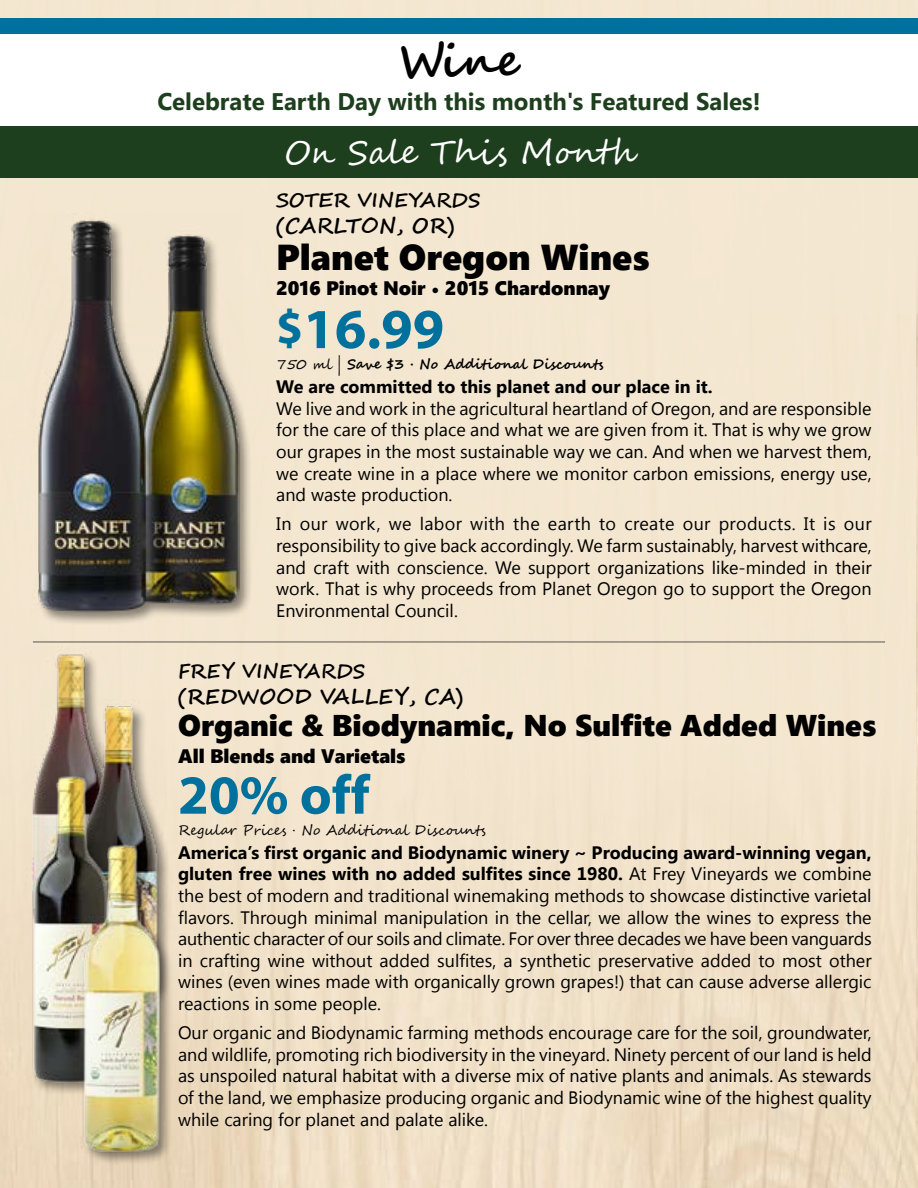
<style>
.page{position:relative;width:918px;height:1188px;background:#fff}
.page>*{position:absolute;margin:0;border:0;box-sizing:border-box;transform-origin:0 0}
.t1{font:700 56.85px "Myriad Pro";color:#00719c}
.t2{font:700 55.5px "Myriad Pro";color:#00719c}
.t3{font:700 45px "Segoe Script";color:#000}
.t4{font:36px "Segoe UI Black";color:#000}
.t5{font:33px "Segoe Script";color:#fff}
.t6{font:30px "Segoe UI Black";color:#000}
.t7{font:700 24px "Segoe UI";color:#1d3f1d}
.t8{font:700 21px "Segoe Script";color:#000}
.t9{font:19.5px "Segoe UI Black";color:#000}
.t10{font:700 19.5px "Segoe Script";color:#000}
.t11{font:18px/21.6px "Segoe UI";color:#000;text-align:justify}
.t12{font:700 18px "Segoe UI";color:#000}
.t13{font:13.95px "Segoe Script";color:#000}
.t14{font:700 13.95px "Segoe Script";color:#000}
.s1{font-size:48.6px}
.s2{font-weight:400}
.s3{font-weight:700}
</style>
<div class="page">
<div style="left:0;top:0;width:917px;height:314px;background:#f5e8d2"></div>
<div style="left:0;top:164px;width:916px;height:1024px;background:#f5e8d2"></div>
<div style="left:0;top:26px;width:918px;height:138px;background:#fff"></div>
<div style="left:0;top:126px;width:918px;height:52px;background:#1d3f1d"></div>
<div style="left:0;top:18px;width:918px;height:16px;background:#00719c"></div>
<img style="left:22px;top:654px;width:74px;height:282px">
<div style="left:77px;top:706px;width:95px;height:301px;background:#f3e4cd"></div>
<img style="left:70px;top:699px;width:94px;height:144px">
<div style="left:38px;top:219px;width:215px;height:407px;background:#000;opacity:.44"></div>
<img style="left:36px;top:219px;width:207px;height:399px">
<hr style="left:33px;top:641px;width:852px;height:2px;background:#000">
<img style="left:25px;top:771px;width:99px;height:317px">
<div style="left:83px;top:843px;width:91px;height:323px;background:#000;opacity:.44"></div>
<img style="left:78px;top:843px;width:90px;height:311px">
<h3 class="t3" style="left:399px;top:25px;width:122px">Wine</h3>
<h3 class="t7" style="left:157px;top:85px;width:605px">Celebrate Earth Day with this month's Featured Sales!</h3>
<h3 class="t5" style="left:284px;top:126px;width:351px">On Sale This Month</h3>
<p class="t10" style="left:276px;top:185px;width:206px">SOTER VINEYARDS</p>
<p class="t8" style="left:276px;top:208px;width:180px">(CARLTON, OR)</p>
<h3 class="t4" style="left:276px;top:231px;width:375px">Planet Oregon Wines</h3>
<p class="t9" style="left:276px;top:274px;width:335px">2016 Pinot Noir • 2015 Chardonnay</p>
<h1 class="t1" style="left:276px;top:292px;width:170px"><span class="s1">$</span>16.99</h1>
<p class="t14" style="left:276px;top:353px;width:329px"><span class="s2">750 ml |</span> Save $3 · No Additional Discounts</p>
<p class="t12" style="left:276px;top:374px;width:438px">We are committed to this planet and our place in it.</p>
<p class="t11" style="left:276px;top:397px;width:597px">We live and work in the agricultural heartland of Oregon, and are responsible for the care of this place and what we are given from it. That is why we grow our grapes in the most sustainable way we can. And when we harvest them, we create wine in a place where we monitor carbon emissions, energy use, and waste production.</p>
<p class="t11" style="left:276px;top:512px;width:597px">In our work, we labor with the earth to create our products. It is our responsibility to give back accordingly. We farm sustainably, harvest withcare, and craft with conscience. We support organizations like-minded in their work. That is why proceeds from Planet Oregon go to support the Oregon Environmental Council.</p>
<p class="t10" style="left:178px;top:656px;width:188px">FREY VINEYARDS</p>
<p class="t8" style="left:178px;top:679px;width:287px">(REDWOOD VALLEY, CA)</p>
<h3 class="t6" style="left:178px;top:704px;width:700px">Organic &amp; Biodynamic, No Sulfite Added Wines</h3>
<p class="t9" style="left:178px;top:742px;width:229px">All Blends and Varietals</p>
<h2 class="t2" style="left:178px;top:759px;width:193px">20% off</h2>
<p class="t13" style="left:178px;top:819px;width:309px">Regular Prices · No Additional Discounts</p>
<p class="t11" style="left:178px;top:841px;width:695px"><span class="s3">America’s first organic and Biodynamic winery ~ Producing award-winning vegan, gluten free wines with no added sulfites since 1980.</span> At Frey Vineyards we combine the best of modern and traditional winemaking methods to showcase distinctive varietal flavors. Through minimal manipulation in the cellar, we allow the wines to express the authentic character of our soils and climate. For over three decades we have been vanguards in crafting wine without added sulfites, a synthetic preservative added to most other wines (even wines made with organically grown grapes!) that can cause adverse allergic reactions in some people.</p>
<p class="t11" style="left:178px;top:1021px;width:695px">Our organic and Biodynamic farming methods encourage care for the soil, groundwater, and wildlife, promoting rich biodiversity in the vineyard. Ninety percent of our land is held as unspoiled natural habitat with a diverse mix of native plants and animals. As stewards of the land, we emphasize producing organic and Biodynamic wine of the highest quality while caring for planet and palate alike.</p>
</div>
